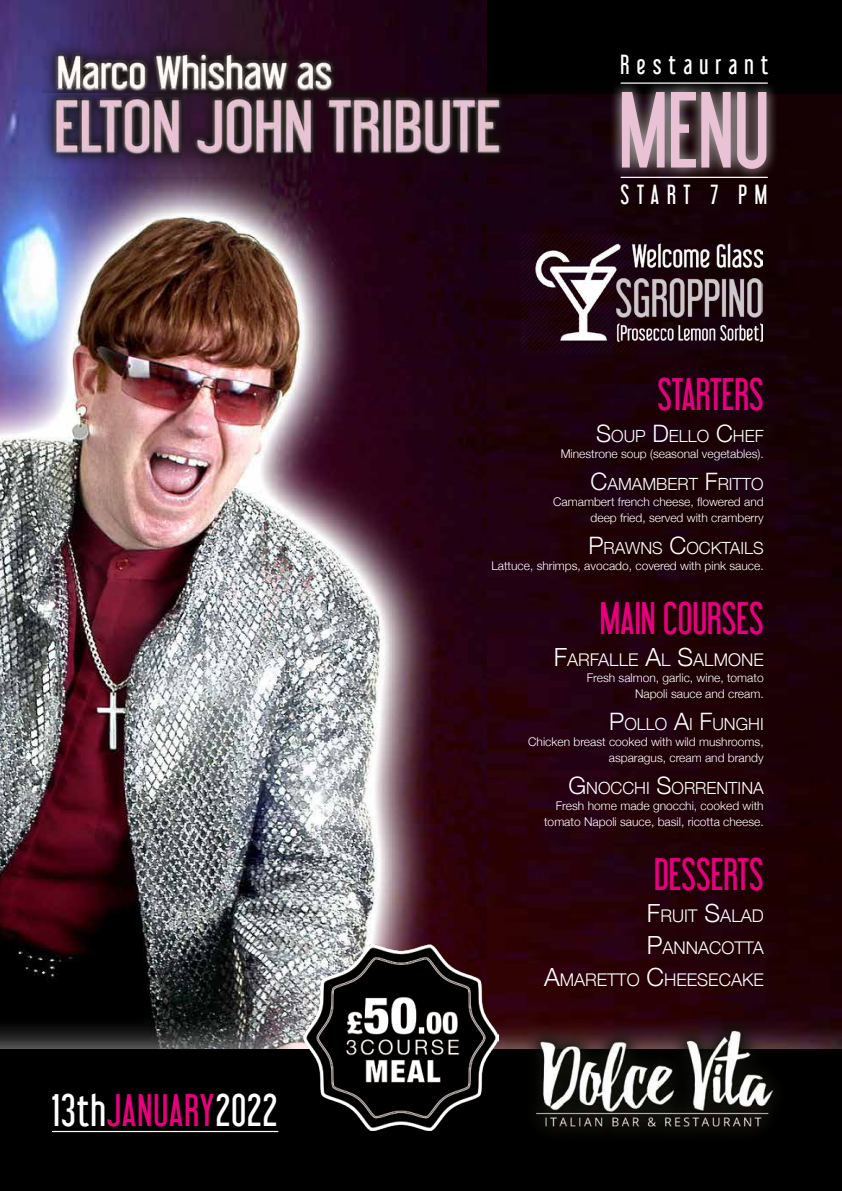
<style>
.page{position:relative;width:842px;height:1191px;background:#fff}
.page>*{position:absolute;margin:0;border:0;box-sizing:border-box;transform-origin:0 0}
.t1{font:96.4px "Libel Suit";color:#e9c3d5}
.t2{font:40px "Libel Suit";color:#e6007d}
.t3{font:40px "Libel Suit";letter-spacing:.03em;color:#fff}
.t4{font:24.3px "Libel Suit";letter-spacing:.3em;color:#fff}
.t5{font:300 17.5px/32px "Helvetica Neue";color:#fff;text-align:right}
.t6{font:300 16.8px "Helvetica Neue";color:#fff}
.t7{font:300 12px/16px "Helvetica Neue";color:#fff;text-align:right}
.s1{color:#e6007d}
.s2{font-size:24px}
.s3{font-size:25px}
</style>
<div class="page">
<img style="left:0;top:176px;width:488px;height:873px">
<img style="left:0;top:0;width:488px;height:176px">
<div style="left:488px;top:0;width:354px;height:1191px;background:#000"></div>
<img style="left:488px;top:94px;width:354px;height:955px">
<div style="left:0;top:1049px;width:842px;height:142px;background:#000"></div>
<img style="left:41px;top:92px;width:473px;height:74px">
<img style="left:43px;top:39px;width:302px;height:53px">
<div style="left:609px;top:79px;width:170px;height:102px;background:#fff;opacity:.75"></div>
<img style="left:304px;top:944px;width:195px;height:186px">
<hr style="left:621px;top:82px;width:146px;height:2px;background:#fff">
<hr style="left:621px;top:177px;width:146px;height:1px;background:#fff">
<hr style="left:53px;top:1130px;width:225px;height:2px;background:#fff">
<img style="left:637px;top:243px;width:125px;height:98px">
<img style="left:519px;top:232px;width:118px;height:121px">
<img style="left:519px;top:1013px;width:272px;height:117px">
<h2 class="t3" style="left:52px;top:1086px;width:227px">13th<span class="s1">JANUARY</span>2022</h2>
<h3 class="t4" style="left:620px;top:50px;width:150px">Restaurant</h3>
<h1 class="t1" style="left:619px;top:72px;width:153px">MENU</h1>
<h3 class="t4" style="left:620px;top:179px;width:148px">START 7 PM</h3>
<h2 class="t2" style="left:657px;top:370px;width:108px">STARTERS</h2>
<h3 class="t6" style="left:596px;top:422px;width:169px"><span class="s2">S</span>OUP <span class="s2">D</span>ELLO <span class="s2">C</span>HEF</h3>
<p class="t7" style="left:561px;top:444px;width:205px">Minestrone soup (seasonal vegetables).</p>
<h3 class="t6" style="left:591px;top:470px;width:175px"><span class="s2">C</span>AMAMBERT <span class="s2">F</span>RITTO</h3>
<p class="t7" style="left:553px;top:492px;width:212px">Camambert french cheese, flowered and deep fried, served with cramberry</p>
<h3 class="t6" style="left:588px;top:534px;width:176px"><span class="s2">P</span>RAWNS <span class="s2">C</span>OCKTAILS</h3>
<p class="t7" style="left:491px;top:556px;width:274px">Lattuce, shrimps, avocado, covered with pink sauce.</p>
<h2 class="t2" style="left:600px;top:594px;width:165px">MAIN COURSES</h2>
<h3 class="t5" style="left:554px;top:642px;width:212px"><span class="s3">F</span>ARFALLE <span class="s3">A</span>L <span class="s3">S</span>ALMONE</h3>
<p class="t7" style="left:587px;top:668px;width:178px">Fresh salmon, garlic, wine, tomato<br>Napoli sauce and cream.</p>
<h3 class="t6" style="left:609px;top:710px;width:156px"><span class="s2">P</span>OLLO <span class="s2">A</span>I <span class="s2">F</span>UNGHI</h3>
<p class="t7" style="left:528px;top:732px;width:237px">Chicken breast cooked with wild mushrooms, asparagus, cream and brandy</p>
<h3 class="t6" style="left:568px;top:774px;width:197px"><span class="s2">G</span>NOCCHI <span class="s2">S</span>ORRENTINA</h3>
<p class="t7" style="left:544px;top:796px;width:221px">Fresh home made gnocchi, cooked with tomato Napoli sauce, basil, ricotta cheese.</p>
<h2 class="t2" style="left:654px;top:850px;width:111px">DESSERTS</h2>
<h3 class="t5" style="left:544px;top:898px;width:221px"><span class="s3">F</span>RUIT <span class="s3">S</span>ALAD<br><span class="s3">P</span>ANNACOTTA<br><span class="s3">A</span>MARETTO <span class="s3">C</span>HEESECAKE</h3>
</div>
